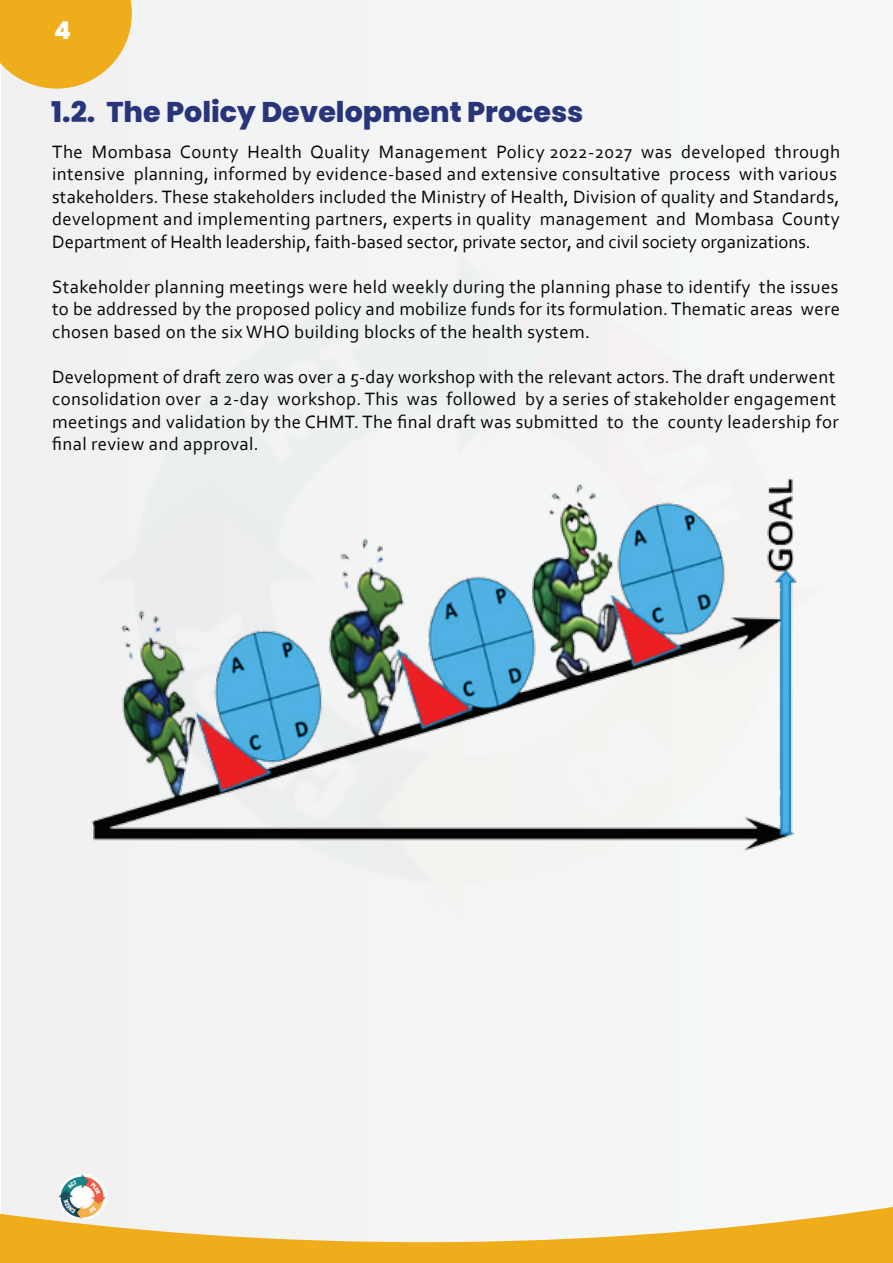
<style>
.page{position:relative;width:893px;height:1263px;background:#fff}
.page>*{position:absolute;margin:0;border:0;box-sizing:border-box;transform-origin:0 0}
.t1{font:800 28.5px "Poppins";color:#28357b}
.t2{font:800 24.45px "Poppins";color:#fff}
.t3{font:18.75px/22.5px "Corbel";letter-spacing:.02em;color:#040503}
</style>
<div class="page">
<div style="left:2px;top:0;width:891px;height:1263px;background:#f3f4f4"></div>
<svg style="left:0;top:0;width:132px;height:89px"></svg>
<svg style="left:0;top:1206px;width:893px;height:56px;fill:#efad1c"></svg>
<img style="left:91px;top:479px;width:706px;height:373px">
<img style="left:59px;top:1174px;width:48px;height:45px">
<h2 class="t2" style="left:54px;top:17px;width:18px">4</h2>
<h1 class="t1" style="left:51px;top:96px;width:534px">1.2. The Policy Development Process</h1>
<p class="t3" style="left:52px;top:140px;width:789px">The Mombasa County Health Quality Management Policy 2022-2027 was developed through intensive planning, informed by evidence-based and extensive consultative process with various stakeholders. These stakeholders included the Ministry of Health, Division of quality and Standards, development and implementing partners, experts in quality management and Mombasa County Department of Health leadership, faith-based sector, private sector, and civil society organizations.</p>
<p class="t3" style="left:52px;top:275px;width:789px;text-align:justify">Stakeholder planning meetings were held weekly during the planning phase to identify the issues to be addressed by the proposed policy and mobilize funds for its formulation. Thematic areas were chosen based on the six WHO building blocks of the health system.</p>
<p class="t3" style="left:52px;top:365px;width:788px">Development of draft zero was over a 5-day workshop with the relevant actors. The draft underwent consolidation over a 2-day workshop. This was followed by a series of stakeholder engagement meetings and validation by the CHMT. The final draft was submitted to the county leadership for final review and approval.</p>
</div>
